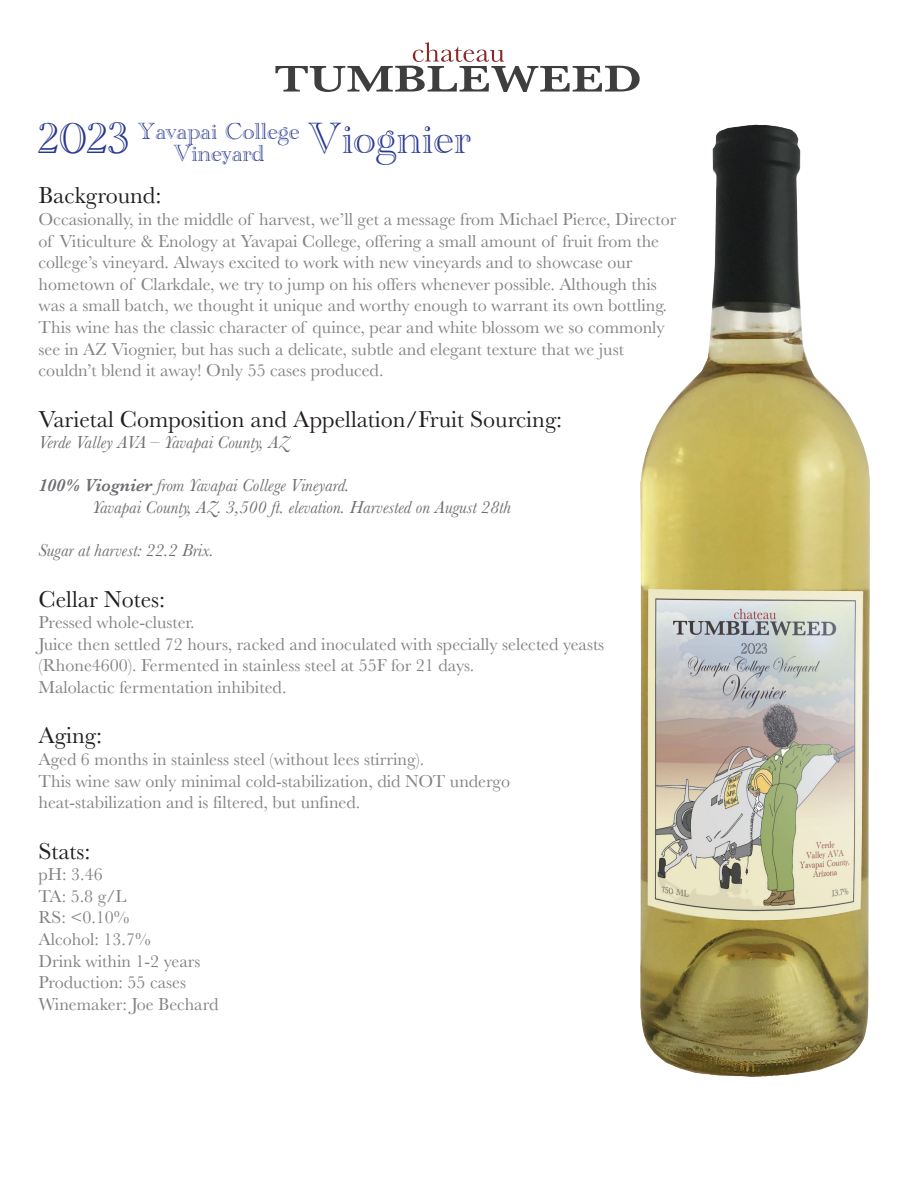
<style>
.page{position:relative;width:918px;height:1188px;background:#fff}
.page>*{position:absolute;margin:0;border:0;box-sizing:border-box;transform-origin:0 0}
.t1{font:45px "Academy Engraved Let Plain";color:#283890}
.t2{font:24px "Baskerville";color:#231f20}
.t3{font:24px/22.5px "Academy Engraved Let Plain";color:#283890;text-align:center}
.t4{font:18px/21.6px "Baskerville";color:#808285}
.t5{font:italic 18px/21.6px "Baskerville";color:#6c6d70}
.s1{font-weight:600}
</style>
<div class="page">
<img style="left:640px;top:124px;width:230px;height:953px">
<svg style="left:275px;top:42px;width:365px;height:50px"></svg>
<h1 class="t1" style="left:39px;top:105px;width:92px">2023</h1>
<h1 class="t1" style="left:308px;top:105px;width:164px">Viognier</h1>
<h2 class="t2" style="left:39px;top:180px;width:124px">Background:</h2>
<p class="t4" style="left:39px;top:209px;width:639px">Occasionally, in the middle of harvest, we’ll get a message from Michael Pierce, Director of Viticulture &amp; Enology at Yavapai College, offering a small amount of fruit from the college’s vineyard. Always excited to work with new vineyards and to showcase our hometown of Clarkdale, we try to jump on his offers whenever possible. Although this was a small batch, we thought it unique and worthy enough to warrant its own bottling.<br>This wine has the classic character of quince, pear and white blossom we so commonly see in AZ Viognier, but has such a delicate, subtle and elegant texture that we just couldn’t blend it away! Only 55 cases produced.</p>
<h2 class="t2" style="left:39px;top:404px;width:525px">Varietal Composition and Appellation/Fruit Sourcing:</h2>
<p class="t5" style="left:39px;top:432px;width:252px">Verde Valley AVA – Yavapai County, AZ</p>
<p class="t5" style="left:93px;top:475px;width:420px;text-indent:-54px"><span class="s1">100% Viognier</span> from Yavapai College Vineyard.<br>Yavapai County, AZ. 3,500 ft. elevation. Harvested on August 28th</p>
<p class="t5" style="left:39px;top:540px;width:177px">Sugar at harvest: 22.2 Brix.</p>
<h2 class="t2" style="left:39px;top:584px;width:128px">Cellar Notes:</h2>
<p class="t4" style="left:39px;top:612px;width:567px">Pressed whole-cluster.<br>Juice then settled 72 hours, racked and inoculated with specially selected yeasts (Rhone4600). Fermented in stainless steel at 55F for 21 days.<br>Malolactic fermentation inhibited.</p>
<h2 class="t2" style="left:39px;top:720px;width:65px">Aging:</h2>
<p class="t4" style="left:39px;top:749px;width:473px">Aged 6 months in stainless steel (without lees stirring).<br>This wine saw only minimal cold-stabilization, did NOT undergo heat-stabilization and is filtered, but unfined.</p>
<h2 class="t2" style="left:39px;top:836px;width:54px">Stats:</h2>
<p class="t4" style="left:39px;top:864px;width:181px">pH: 3.46<br>TA: 5.8 g/L<br>RS: &lt;0.10%<br>Alcohol: 13.7%<br>Drink within 1-2 years<br>Production: 55 cases<br>Winemaker: Joe Bechard</p>
<h2 class="t3" style="left:138px;top:118px;width:163px">Yavapai College<br>Vineyard</h2>
</div>
